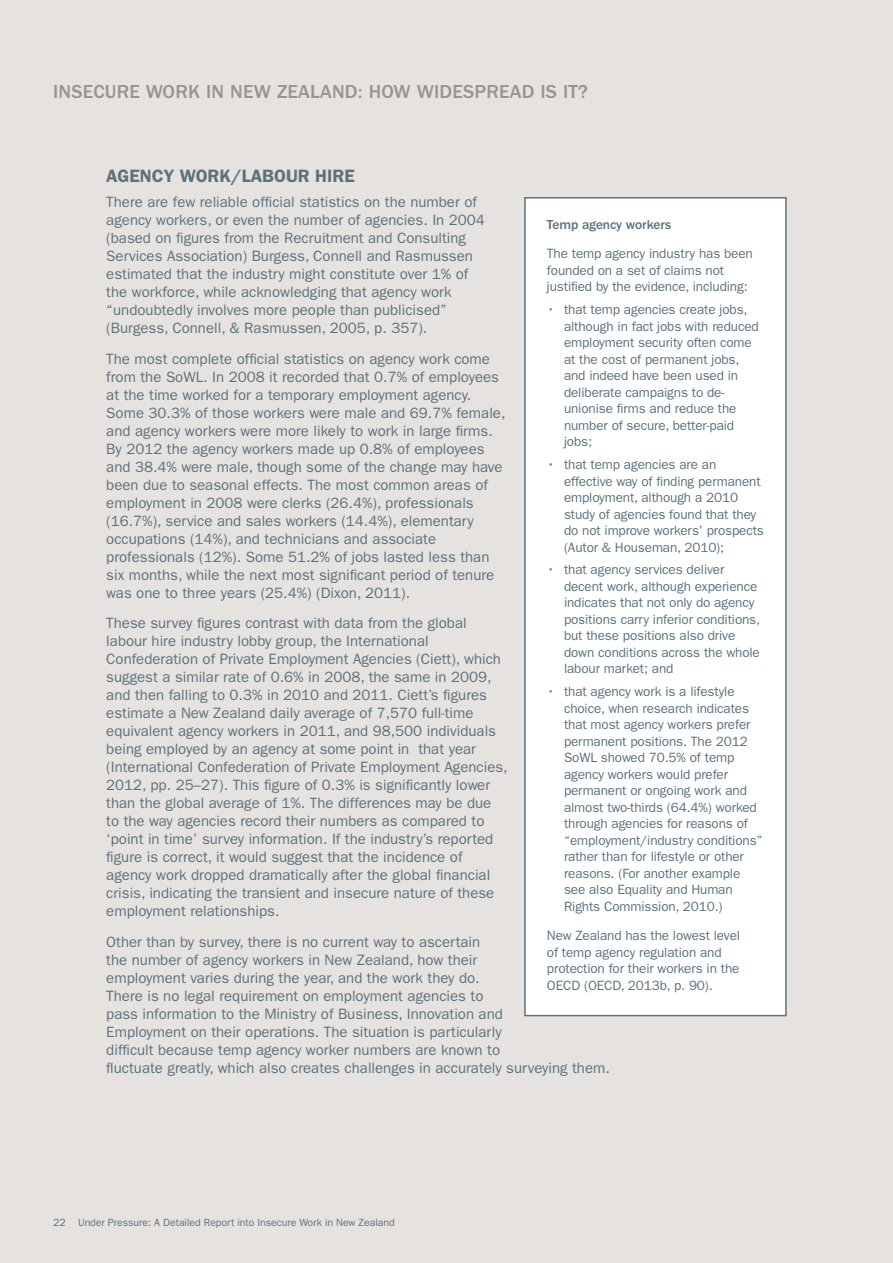
<style>
.page{position:relative;width:893px;height:1263px;background:#e6e2e0}
.page>*{position:absolute;margin:0;border:0;box-sizing:border-box;transform-origin:0 0}
.t1{font:500 19.5px "ITC Franklin Gothic Std";letter-spacing:.01em;color:#9c938e}
.t2{font:600 18px "ITC Franklin Gothic Std";color:#5c727d}
.t3{font:15px/18px "ITC Franklin Gothic Std";color:#5c727d}
.t4{font:13.5px/16.5px "ITC Franklin Gothic Std";letter-spacing:-.01em;color:#5c727d}
.t5{font:500 13.5px "ITC Franklin Gothic Std";letter-spacing:-.01em;color:#5c727d}
.t6{font:10.5px "ITC Franklin Gothic Std";letter-spacing:-.005em;color:#5c727d}
</style>
<div class="page">
<div style="left:525px;top:198px;width:261px;height:817px;background:#fff"></div>
<div style="left:524px;top:197px;width:263px;height:819px;border:2px solid #5c727d"></div>
<h1 class="t1" style="left:53px;top:81px;width:18px">INSECU</h1>
<h1 class="t1" style="left:117px;top:81px;width:473px">RE WORK IN NEW ZEALAND: HOW WIDESPREAD IS IT?</h1>
<p class="t2" style="left:106px;top:166px;width:250px">AGENCY WORK/LABOUR HIRE</p>
<p class="t3" style="left:106px;top:193px;width:380px">There are few reliable official statistics on the number of agency workers, or even the number of agencies. In 2004 (based on figures from the Recruitment and Consulting Services Association) Burgess, Connell and Rasmussen estimated that the industry might constitute over 1% of the workforce, while acknowledging that agency work “undoubtedly involves more people than publicised” (Burgess, Connell, &amp; Rasmussen, 2005, p. 357).</p>
<p class="t3" style="left:106px;top:350px;width:401px">The most complete official statistics on agency work come from the SoWL. In 2008 it recorded that 0.7% of employees at the time worked for a temporary employment agency.<br>Some 30.3% of those workers were male and 69.7% female, and agency workers were more likely to work in large firms.<br>By 2012 the agency workers made up 0.8% of employees and 38.4% were male, though some of the change may have been due to seasonal effects. The most common areas of employment in 2008 were clerks (26.4%), professionals (16.7%), service and sales workers (14.4%), elementary occupations (14%), and technicians and associate professionals (12%). Some 51.2% of jobs lasted less than six months, while the next most significant period of tenure was one to three years (25.4%) (Dixon, 2011).</p>
<p class="t3" style="left:106px;top:614px;width:403px">These survey figures contrast with data from the global labour hire industry lobby group, the International Confederation of Private Employment Agencies (Ciett), which suggest a similar rate of 0.6% in 2008, the same in 2009, and then falling to 0.3% in 2010 and 2011. Ciett’s figures estimate a New Zealand daily average of 7,570 full-time equivalent agency workers in 2011, and 98,500 individuals being employed by an agency at some point in that year (International Confederation of Private Employment Agencies, 2012, pp. 25–27). This figure of 0.3% is significantly lower than the global average of 1%. The differences may be due to the way agencies record their numbers as compared to ‘point in time’ survey information. If the industry’s reported figure is correct, it would suggest that the incidence of agency work dropped dramatically after the global financial crisis, indicating the transient and insecure nature of these employment relationships.</p>
<p class="t3" style="left:106px;top:933px;width:505px">Other than by survey, there is no current way to ascertain<br>the number of agency workers in New Zealand, how their<br>employment varies during the year, and the work they do.<br>There is no legal requirement on employment agencies to<br>pass information to the Ministry of Business, Innovation and<br>Employment on their operations. The situation is particularly<br>difficult because temp agency worker numbers are known to<br>fluctuate greatly, which also creates challenges in accurately surveying them.</p>
<p class="t5" style="left:547px;top:217px;width:126px">TEMP AGENCY WORKERS</p>
<p class="t4" style="left:547px;top:246px;width:207px">The temp agency industry has been founded on a set of claims not justified by the evidence, including:</p>
<p class="t4" style="left:564px;top:301px;width:196px;text-indent:-17px">• that temp agencies create jobs, although in fact jobs with reduced employment security often come at the cost of permanent jobs, and indeed have been used in deliberate campaigns to de&shy;unionise firms and reduce the number of secure, better-paid jobs;</p>
<p class="t4" style="left:564px;top:456px;width:201px;text-indent:-17px">• that temp agencies are an effective way of finding permanent employment, although a 2010 study of agencies found that they do not improve workers’ prospects (Autor &amp; Houseman, 2010);</p>
<p class="t4" style="left:564px;top:562px;width:198px;text-indent:-17px">• that agency services deliver decent work, although experience indicates that not only do agency positions carry inferior conditions, but these positions also drive down conditions across the whole labour market; and</p>
<p class="t4" style="left:564px;top:684px;width:200px;text-indent:-17px">• that agency work is a lifestyle choice, when research indicates that most agency workers prefer permanent positions. The 2012<br>SoWL showed 70.5% of temp agency workers would prefer permanent or ongoing work and almost two-thirds (64.4%) worked through agencies for reasons of “employment/industry conditions” rather than for lifestyle or other reasons. (For another example see also Equality and H uman<br>Rights Commission, 2010.)</p>
<p class="t4" style="left:547px;top:927px;width:195px">New Zealand has the lowest level of temp agency regulation and protection for their workers in the<br>OECD (OECD, 2013b, p. 90).</p>
<p class="t6" style="left:53px;top:1216px;width:343px">22 Under Pressure: A Detailed Report into Insecure Work in New Zealand</p>
</div>
